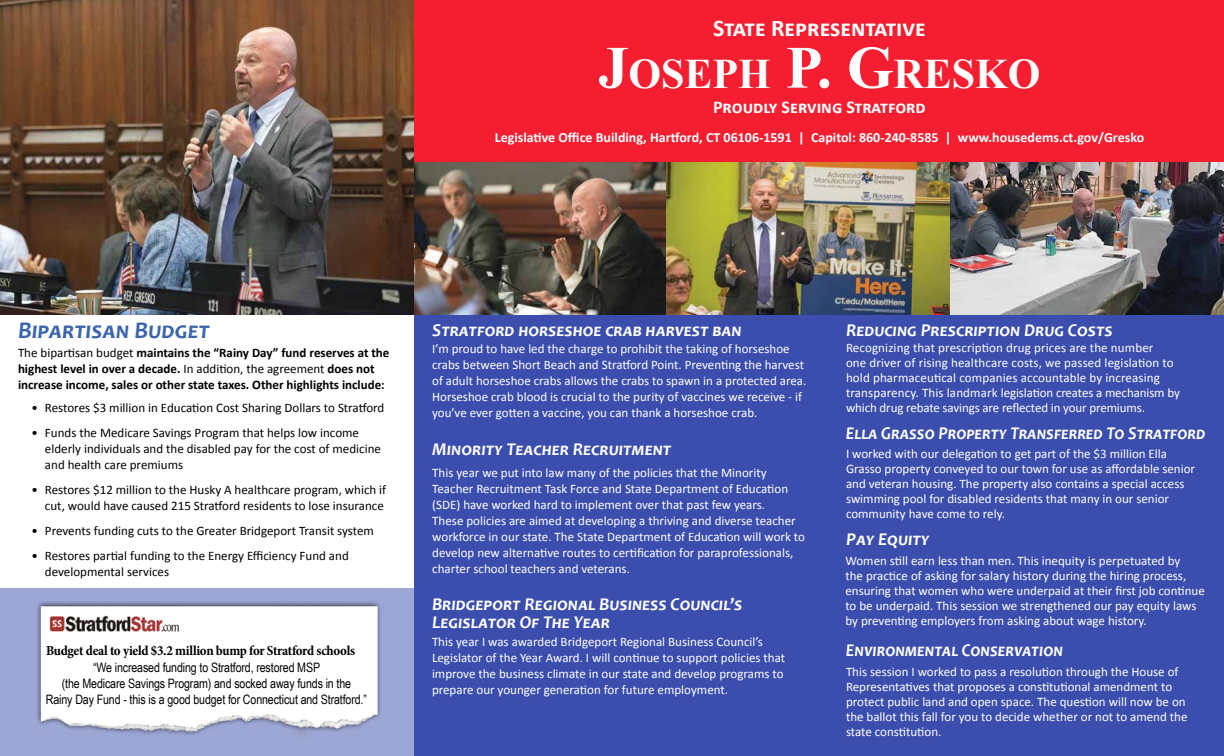
<style>
.page{position:relative;width:1224px;height:756px;background:#fff}
.page>*{position:absolute;margin:0;border:0;box-sizing:border-box;transform-origin:0 0}
.t1{font:700 42px "Times New Roman";color:#fff}
.t2{font:700 24px "Calibri";color:#fff}
.t3{font:italic 700 24px "Candara";color:#3b65ad}
.t4{font:italic 700 18px/18px "Candara";color:#fff}
.t5{font:italic 700 18px "Candara";color:#fff;scale:.94 1}
.t6{font:700 18px "Calibri";color:#fff}
.t7{font:700 14px "Calibri";color:#fff}
.t8{font:700 condensed 14px "Minion Pro";letter-spacing:-.02em;color:#000}
.t9{font:13px/15px "Calibri";color:#fff}
.t10{font:13px/16px "Calibri";color:#000}
.t11{font:700 13px/16px "Calibri";color:#000}
.t12{font:13px/15.6px "Arial Narrow";letter-spacing:-.01em;color:#000;text-align:center}
.s1{font-size:60px}
.s2{font-weight:400}
</style>
<div class="page">
<div style="left:414px;top:0;width:810px;height:756px;background:#3b4ead"></div>
<div style="left:414px;top:0;width:810px;height:162px;background:#f41e30"></div>
<img style="left:414px;top:162px;width:252px;height:153px">
<img style="left:666px;top:162px;width:284px;height:153px">
<img style="left:950px;top:162px;width:274px;height:153px">
<img style="left:0;top:0;width:414px;height:315px">
<div style="left:0;top:589px;width:414px;height:167px;background:#9da7d6"></div>
<img style="left:37px;top:602px;width:344px;height:133px">
<img style="left:44px;top:610px;width:138px;height:25px">
<h2 class="t2" style="left:713px;top:13px;width:214px">State Representative</h2>
<h1 class="t1" style="left:598px;top:45px;width:444px"><span class="s1">J</span>OSEPH <span class="s1">P. G</span>RESKO</h1>
<h3 class="t6" style="left:713px;top:95px;width:214px">Proudly Serving Stratford</h3>
<p class="t7" style="left:495px;top:128px;width:651px">Legislative Office Building, Hartford, CT 06106-1591 | Capitol: 860-240-8585 | www.housedems.ct.gov/Gresko</p>
<h2 class="t3" style="left:18px;top:316px;width:193px">Bipartisan Budget</h2>
<p class="t11" style="left:18px;top:345px;width:373px"><span class="s2">The bipartisan budget</span> maintains the “Rainy Day” fund reserves at the highest level in over a decade. <span class="s2">In addition, the agreement</span> does not increase income, sales or other state taxes. Other highlights include:</p>
<p class="t10" style="left:31px;top:400px;width:354px">• Restores $3 million in Education Cost Sharing Dollars to Stratford</p>
<p class="t10" style="left:45px;top:425px;width:337px;text-indent:-13px">• Funds the Medicare Savings Program that helps low income elderly individuals and the disabled pay for the cost of medicine and health care premiums</p>
<p class="t10" style="left:31px;top:482px;width:356px;text-align:right">• Restores $12 million to the Husky A healthcare program, which if cut, would have caused 215 Stratford residents to lose insurance</p>
<p class="t10" style="left:31px;top:523px;width:344px">• Prevents funding cuts to the Greater Bridgeport Transit system</p>
<p class="t10" style="left:45px;top:548px;width:305px;text-indent:-13px">• Restores partial funding to the Energy Efficiency Fund and developmental services</p>
<p class="t8" style="left:46px;top:641px;width:311px">Budget deal to yield $3.2 million bump for Stratford schools</p>
<p class="t12" style="left:46px;top:660px;width:323px">“We increased funding to Stratford, restored MSP<br>(the Medicare Savings Program) and socked away funds in the<br>Rainy Day Fund - this is a good budget for Connecticut and Stratford.”</p>
<h3 class="t4" style="left:432px;top:321px;width:311px">Stratford horseshoe crab harvest ban</h3>
<p class="t9" style="left:432px;top:341px;width:376px;line-height:16px">I’m proud to have led the charge to prohibit the taking of horseshoe crabs between Short Beach and Stratford Point. Preventing the harvest of adult horseshoe crabs allows the crabs to spawn in a protected area.<br>Horseshoe crab blood is crucial to the purity of vaccines we receive - if you’ve ever gotten a vaccine, you can thank a horseshoe crab.</p>
<h3 class="t4" style="left:432px;top:440px;width:241px">Minority Teacher Recruitment</h3>
<p class="t9" style="left:432px;top:465px;width:374px;line-height:16px">This year we put into law many of the policies that the Minority Teacher Recruitment Task Force and State Department of Education (SDE) have worked hard to implement over that past few years.<br>These policies are aimed at developing a thriving and diverse teacher workforce in our state. The State Department of Education will work to develop new alternative routes to certification for paraprofessionals, charter school teachers and veterans.</p>
<h3 class="t4" style="left:432px;top:595px;width:312px">Bridgeport Regional Business Council’s<br>Legislator Of The Year</h3>
<p class="t9" style="left:432px;top:634px;width:355px;line-height:16px">This year I was awarded Bridgeport Regional Business Council’s Legislator of the Year Award. I will continue to support policies that improve the business climate in our state and develop programs to prepare our younger generation for future employment.</p>
<h3 class="t4" style="left:846px;top:321px;width:268px">Reducing Prescription Drug Costs</h3>
<p class="t9" style="left:846px;top:341px;width:335px">Recognizing that prescription drug prices are the number<br>one driver of rising healthcare costs, we passed legislation to hold pharmaceutical companies accountable by increasing transparency. This landmark legislation creates a mechanism by which drug rebate savings are reflected in your premiums.</p>
<h3 class="t5" style="left:846px;top:422px;width:384px">Ella Grasso Property Transferred To Stratford</h3>
<p class="t9" style="left:846px;top:446px;width:351px">I worked with our delegation to get part of the $3 million Ella Grasso property conveyed to our town for use as affordable senior and veteran housing. The property also contains a special access swimming pool for disabled residents that many in our senior community have come to rely.</p>
<h3 class="t4" style="left:846px;top:530px;width:85px">Pay Equity</h3>
<p class="t9" style="left:845px;top:553px;width:361px">Women still earn less than men. This inequity is perpetuated by<br>the practice of asking for salary history during the hiring process, ensuring that women who were underpaid at their first job continue to be underpaid. This session we strengthened our pay equity laws by preventing employers from asking about wage history.</p>
<h3 class="t5" style="left:846px;top:639px;width:232px">Environmental Conservation</h3>
<p class="t9" style="left:846px;top:664px;width:343px">This session I worked to pass a resolution through the House of Representatives that proposes a constitutional amendment to protect public land and open space. The question will now be on the ballot this fall for you to decide whether or not to amend the state constitution.</p>
</div>
